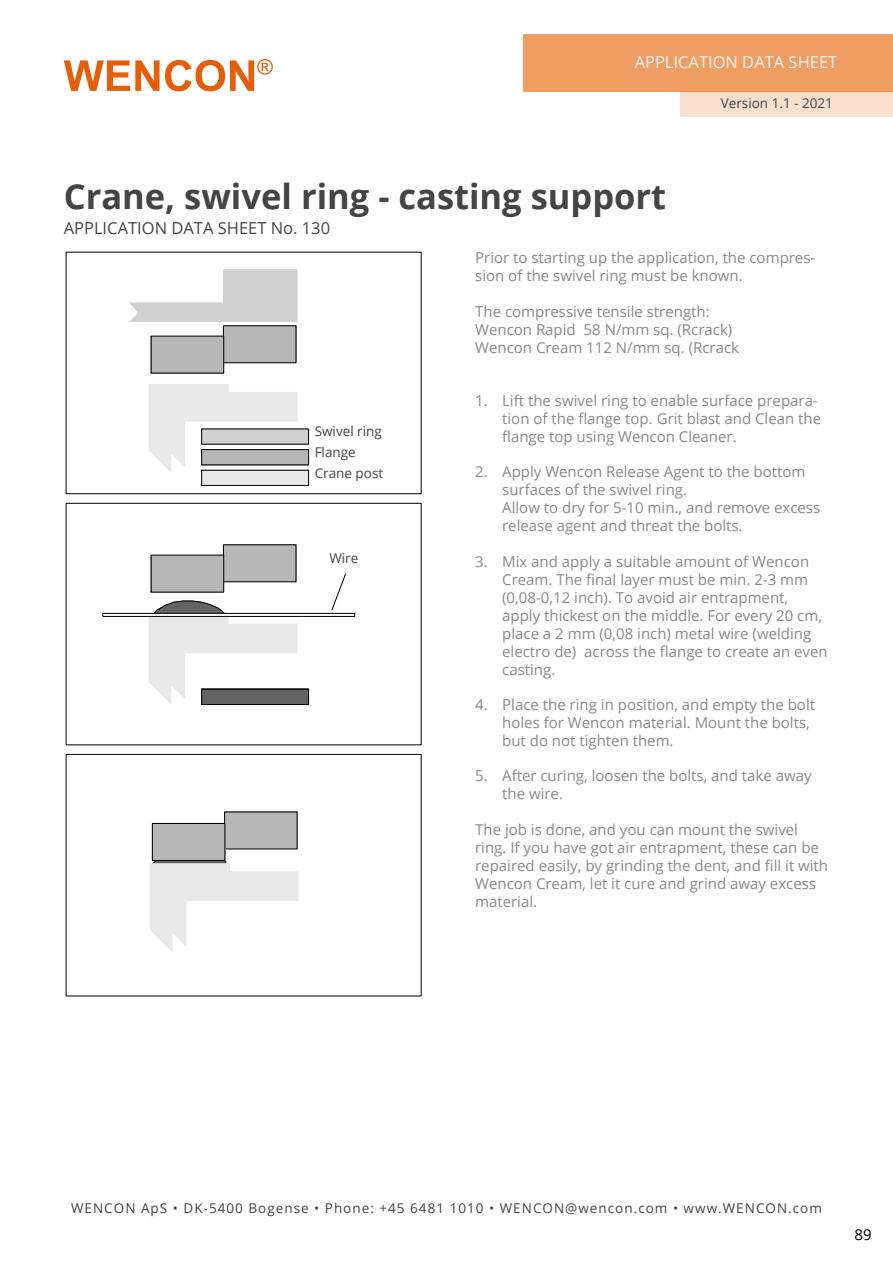
<style>
.page{position:relative;width:893px;height:1263px;background:#fff}
.page>*{position:absolute;margin:0;border:0;box-sizing:border-box;transform-origin:0 0}
.t1{font:700 34.5px "Open Sans";color:#454444}
.t2{font:16.5px "Open Sans";color:#454444}
.t3{font:16.5px "Open Sans";color:#f4f4f4}
.t4{font:15px/18px "Open Sans";color:#8a8989}
.t5{font:15px "Open Sans";color:#000}
.t6{font:13.5px "Open Sans";letter-spacing:.075em;color:#454444}
.t7{font:13.5px/21.3px "Open Sans";color:#454444}
</style>
<div class="page">
<svg style="left:64px;top:59px;width:209px;height:32px"></svg>
<div style="left:523px;top:34px;width:370px;height:58px;background:#f09d64"></div>
<div style="left:680px;top:91px;width:213px;height:25px;background:#fadfce"></div>
<div style="left:66px;top:503px;width:355px;height:242px;border:1px solid #000"></div>
<div style="left:66px;top:252px;width:355px;height:242px;border:1px solid #000"></div>
<svg style="left:129px;top:269px;width:169px;height:53px"></svg>
<div style="left:223px;top:325px;width:73px;height:38px;background:#b8b7b7"></div>
<div style="left:223px;top:325px;width:73px;height:38px;border:1px solid #000"></div>
<div style="left:151px;top:336px;width:73px;height:37px;background:#b8b7b7"></div>
<div style="left:151px;top:336px;width:73px;height:37px;border:1px solid #000"></div>
<svg style="left:148px;top:384px;width:150px;height:88px"></svg>
<div style="left:201px;top:429px;width:108px;height:16px;background:#d0d0d0"></div>
<div style="left:201px;top:449px;width:108px;height:16px;background:#b8b7b7"></div>
<div style="left:201px;top:449px;width:108px;height:16px;border:1px solid #000"></div>
<div style="left:201px;top:470px;width:108px;height:16px;background:#e8e8e8"></div>
<div style="left:201px;top:470px;width:108px;height:16px;border:1px solid #000"></div>
<div style="left:223px;top:544px;width:73px;height:38px;background:#b8b7b7"></div>
<div style="left:223px;top:544px;width:73px;height:38px;border:1px solid #000"></div>
<svg style="left:148px;top:600px;width:150px;height:104px"></svg>
<div style="left:103px;top:613px;width:252px;height:4px;border:1px solid #000"></div>
<div style="left:151px;top:555px;width:73px;height:37px;background:#b8b7b7"></div>
<div style="left:151px;top:555px;width:73px;height:37px;border:1px solid #000"></div>
<div style="left:66px;top:754px;width:355px;height:242px;border:1px solid #000"></div>
<div style="left:224px;top:811px;width:74px;height:38px;background:#b8b7b7"></div>
<svg style="left:150px;top:848px;width:149px;height:104px"></svg>
<div style="left:152px;top:823px;width:73px;height:38px;background:#b8b7b7"></div>
<div style="left:152px;top:823px;width:73px;height:38px;border:1px solid #000"></div>
<div style="left:201px;top:689px;width:108px;height:16px;background:#646363"></div>
<div style="left:201px;top:689px;width:108px;height:16px;border:1px solid #000"></div>
<svg style="left:331px;top:573px;width:15px;height:38px"></svg>
<p class="t3" style="left:635px;top:51px;width:204px">APPLICATION DATA SHEET</p>
<p class="t7" style="left:721px;top:92px;width:114px">Version 1.1 - 2021</p>
<h1 class="t1" style="left:64px;top:172px;width:604px">Crane, swivel ring - casting support</h1>
<p class="t4" style="left:475px;top:249px;width:342px">Prior to starting up the application, the compres&shy;sion of the swivel ring must be known.</p>
<p class="t4" style="left:475px;top:303px;width:265px">The compressive tensile strength:<br>Wencon Rapid 58 N/mm sq. (Rcrack)<br>Wencon Cream 112 N/mm sq. (Rcrack</p>
<p class="t4" style="left:502px;top:392px;width:320px;text-indent:-27px">1. Lift the swivel ring to enable surface prepara&shy;tion of the flange top. Grit blast and Clean the flange top using Wencon Cleaner.</p>
<p class="t4" style="left:502px;top:463px;width:320px;text-indent:-27px">2. Apply Wencon Release Agent to the bottom surfaces of the swivel ring.<br>Allow to dry for 5-10 min., and remove excess release agent and threat the bolts.</p>
<p class="t4" style="left:502px;top:552px;width:327px;text-indent:-27px">3. Mix and apply a suitable amount of Wencon Cream. The final layer must be min. 2-3 mm (0,08-0,12 inch). To avoid air entrapment, apply thickest on the middle. For every 20 cm, place a 2 mm (0,08 inch) metal wire (welding electro de) across the flange to create an even casting.</p>
<p class="t4" style="left:502px;top:695px;width:314px;text-indent:-27px">4. Place the ring in position, and empty the bolt holes for Wencon material. Mount the bolts, but do not tighten them.</p>
<p class="t4" style="left:502px;top:766px;width:311px;text-indent:-27px">5. After curing, loosen the bolts, and take away the wire.</p>
<p class="t4" style="left:475px;top:820px;width:354px">The job is done, and you can mount the swivel ring. If you have got air entrapment, these can be repaired easily, by grinding the dent, and fill it with Wencon Cream, let it cure and grind away excess material.</p>
<p class="t2" style="left:64px;top:216px;width:268px">APPLICATION DATA SHEET No. 130</p>
<p class="t7" style="left:315px;top:420px;width:70px">Swivel ring<br>Flange<br>Crane post</p>
<p class="t6" style="left:329px;top:549px;width:30px">Wire</p>
<p class="t6" style="left:71px;top:1199px;width:752px">WENCON ApS • DK-5400 Bogense • Phone: +45 6481 1010 • WENCON@wencon.com • www.WENCON.com</p>
<p class="t5" style="left:855px;top:1225px;width:19px">89</p>
</div>
